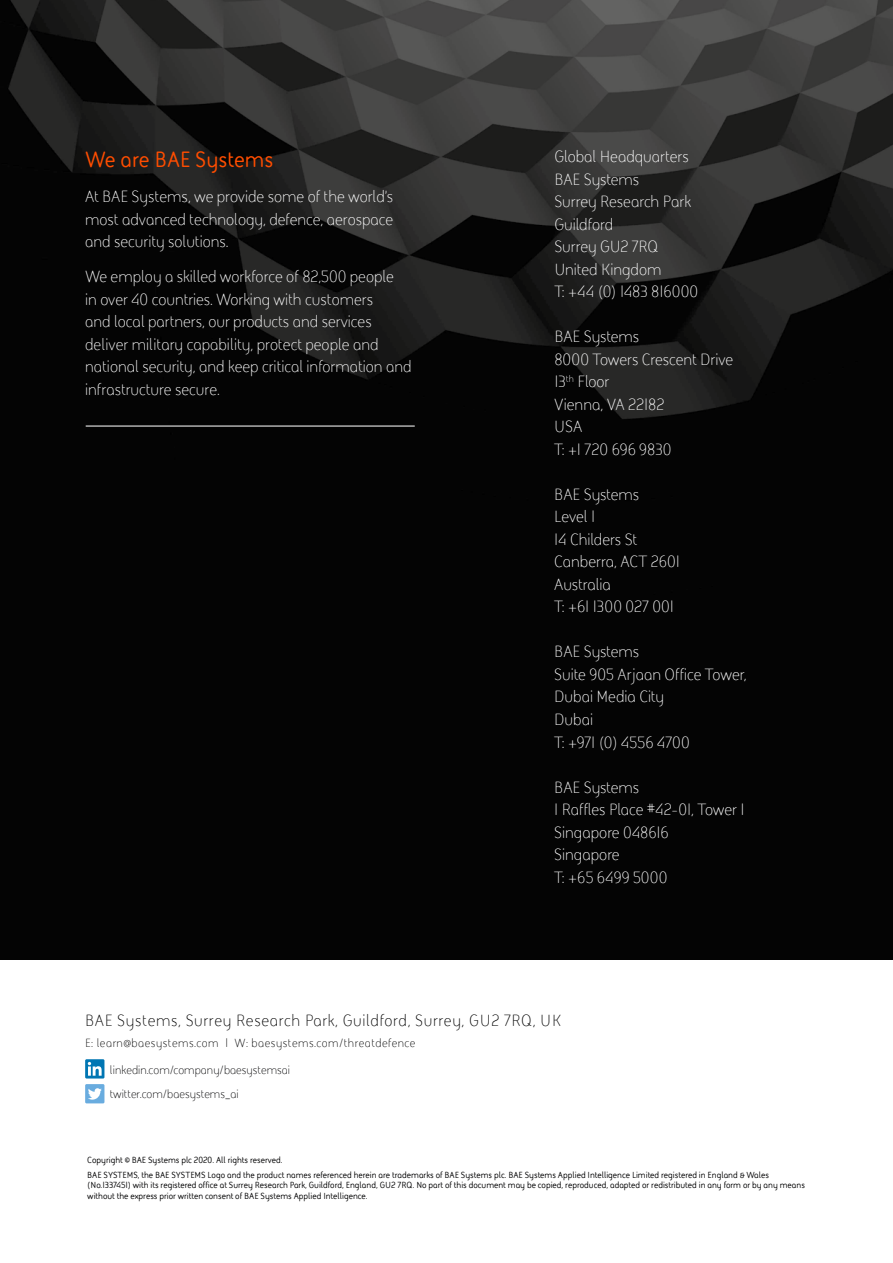
<style>
.page{position:relative;width:893px;height:1263px;background:#fff}
.page>*{position:absolute;margin:0;border:0;box-sizing:border-box;transform-origin:0 0}
.t1{font:700 22.5px "BAE Systems";color:#ff4d00}
.t2{font:16.5px/22.5px "BAE Systems";color:#fff}
.t3{font:16.5px "BAE Systems";letter-spacing:.04em;color:#000}
.t4{font:12px "BAE Systems";color:#020203}
.t5{font:12px "BAE Systems";letter-spacing:.04em;color:#000}
.t6{font:700 9px/15px "BAE Systems";color:#020203}
</style>
<div class="page">
<img style="left:0;top:0;width:893px;height:960px">
<div style="left:85px;top:1059px;width:19px;height:19px;background:#0076b3"></div>
<svg style="left:88px;top:1062px;width:14px;height:14px"></svg>
<div style="left:85px;top:1084px;width:19px;height:19px;background:#69acdf"></div>
<svg style="left:88px;top:1088px;width:14px;height:11px"></svg>
<hr style="left:86px;top:425px;width:329px;height:2px;background:#fff">
<h1 class="t1" style="left:85px;top:144px;width:190px">We are BAE Systems</h1>
<p class="t2" style="left:85px;top:185px;width:310px;text-align:justify">At BAE Systems, we provide some of the world’s most advanced technology, defence, aerospace and security solutions.</p>
<p class="t2" style="left:85px;top:265px;width:328px">We employ a skilled workforce of 82,500 people<br>in over 40 countries. Working with customers<br>and local partners, our products and services deliver military capability, protect people and national security, and keep critical information and infrastructure secure.</p>
<p class="t2" style="left:554px;top:145px;width:145px">Global Headquarters<br>BAE Systems<br>Surrey Research Park<br>Guildford<br>Surrey GU2 7RQ<br>United Kingdom<br>T: +44 (0) 1483 816000</p>
<p class="t2" style="left:554px;top:325px;width:180px">BAE Systems<br>8000 Towers Crescent Drive<br>13<sup>th</sup> Floor<br>Vienna, VA 22182<br>USA<br>T: +1 720 696 9830</p>
<p class="t2" style="left:554px;top:483px;width:127px">BAE Systems<br>Level 1<br>14 Childers St<br>Canberra, ACT 2601<br>Australia<br>T: +61 1300 027 001</p>
<p class="t2" style="left:554px;top:640px;width:194px">BAE Systems<br>Suite 905 Arjaan Office Tower,<br>Dubai Media City<br>Dubai<br>T: +971 (0) 4556 4700</p>
<p class="t2" style="left:554px;top:775px;width:192px">BAE Systems<br>1 Raffles Place #42-01, Tower 1<br>Singapore 048616<br>Singapore<br>T: +65 6499 5000</p>
<p class="t3" style="left:85px;top:1009px;width:478px">BAE Systems, Surrey Research Park, Guildford, Surrey, GU2 7RQ, UK</p>
<p class="t5" style="left:85px;top:1035px;width:332px">E: learn@baesystems.com | W: baesystems.com/threatdefence</p>
<p class="t4" style="left:110px;top:1061px;width:182px">linkedin.com/company/baesystemsai</p>
<p class="t4" style="left:110px;top:1086px;width:130px">twitter.com/baesystems_ai</p>
<p class="t6" style="left:87px;top:1152px;width:683px">Copyright © BAE Systems plc 2020. All rights reserved.<br>BAE SYSTEMS, the BAE SYSTEMS Logo and the product names referenced herein are trademarks of BAE Systems plc. BAE Systems Applied Intelligence Limited registered in England &amp; Wales</p>
<p class="t6" style="left:87px;top:1179px;width:719px;line-height:10.8px">(No.1337451) with its registered office at Surrey Research Park, Guildford, England, GU2 7RQ. No part of this document may be copied, reproduced, adapted or redistributed in any form or by any means without the express prior written consent of BAE Systems Applied Intelligence.</p>
</div>
